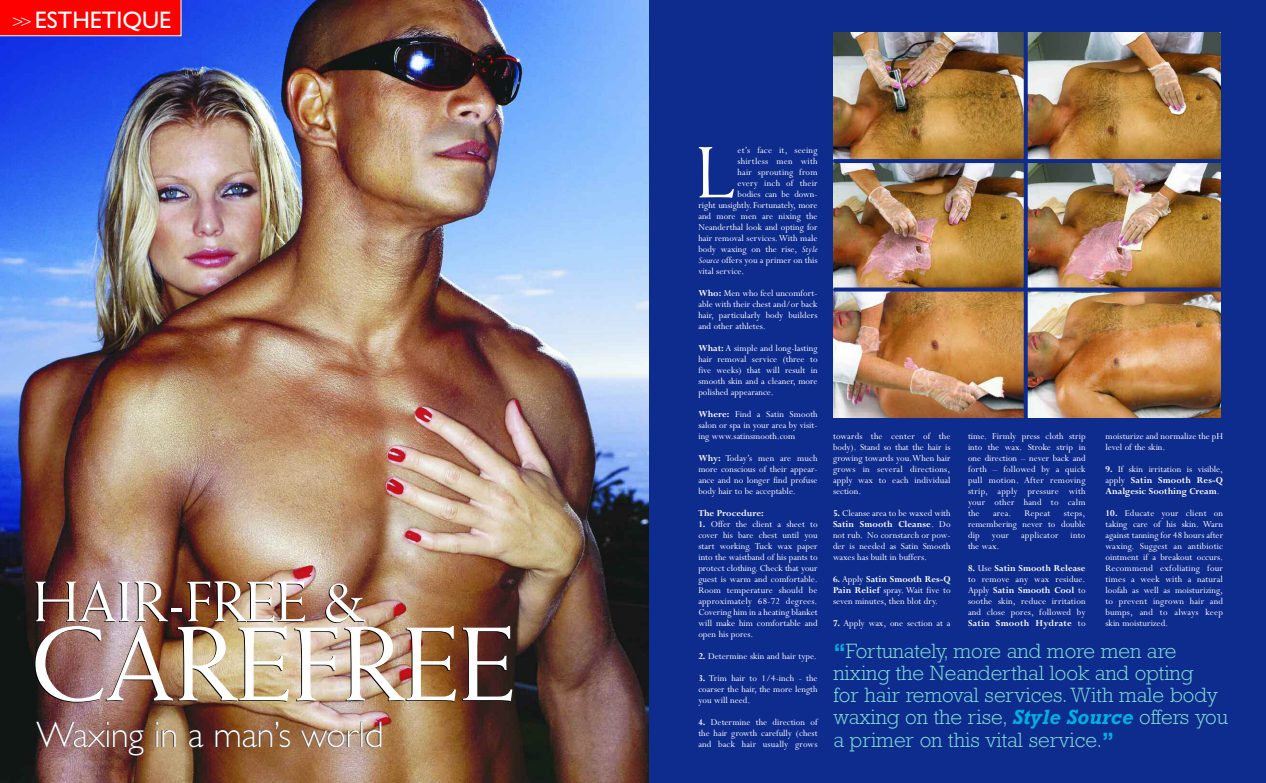
<style>
.page{position:relative;width:1266px;height:783px;background:#fff}
.page>*{position:absolute;margin:0;border:0;box-sizing:border-box;transform-origin:0 0}
.t1{font:105px "Weiss";color:#fff}
.t2{font:72.4px "Weiss";color:#fff}
.t3{font:57px "Weiss";color:#fff}
.t4{font:300 37px "Gill Sans";letter-spacing:-.02em;color:#fff}
.t5{font:24px "Gill Sans";color:#fff}
.t6{font:300 21px/22.3px "Rockwell";color:#7eddd3}
.t7{font:10px/11px "Perpetua";color:#fff;text-align:justify}
.t8{font:700 10px/11px "Perpetua";color:#fff;text-align:justify}
.t9{font:10px "Perpetua";letter-spacing:.02em;color:#fff}
.s1{font-weight:300;font-size:18px}
.s2{font-size:77px}
.s3{font-style:italic}
.s4{font-weight:700}
.s5{font-weight:400}
.s6{font-weight:700;color:#00b0e3}
.s7{font-weight:700;font-style:italic;color:#00b0e3}
</style>
<div class="page">
<div style="left:644px;top:0;width:622px;height:783px;background:#0e2b8e"></div>
<img style="left:834px;top:32px;width:386px;height:386px">
<hr style="left:834px;top:159px;width:396px;height:4px;background:#0e2b8e">
<svg style="left:834px;top:288px;width:387px;height:4px"></svg>
<svg style="left:1024px;top:32px;width:4px;height:386px"></svg>
<img style="left:0;top:0;width:648px;height:783px">
<div style="left:0;top:0;width:181px;height:36px;background:#f00"></div>
<h3 class="t5" style="left:12px;top:6px;width:161px"><span class="s1">&gt;&gt;</span>ESTHETIQUE</h3>
<h3 class="t3" style="left:33px;top:580px;width:336px">HAIR-FREE <span class="s2">&amp;</span></h3>
<h1 class="t1" style="left:30px;top:625px;width:488px">CAREFREE</h1>
<h3 class="t4" style="left:37px;top:720px;width:348px">Waxing in a man’s world</h3>
<h2 class="t2" style="left:695px;top:145px;width:40px">L</h2>
<p class="t9" style="left:738px;top:147px;width:81px">et’s face it, seeing</p>
<p class="t9" style="left:738px;top:158px;width:81px">shirtless men with</p>
<p class="t9" style="left:738px;top:169px;width:81px">hair sprouting from</p>
<p class="t9" style="left:738px;top:180px;width:81px">every inch of their</p>
<p class="t7" style="left:738px;top:190px;width:81px">bodies can be down-</p>
<p class="t7" style="left:698px;top:201px;width:121px">right unsightly.Fortunately, more</p>
<p class="t7" style="left:698px;top:212px;width:121px">and more men are nixing the</p>
<p class="t7" style="left:698px;top:223px;width:121px">Neanderthal look and opting for</p>
<p class="t7" style="left:698px;top:234px;width:121px">hair removal services.With male</p>
<p class="t7" style="left:698px;top:245px;width:121px">body waxing on the rise, <span class="s3">Style</span></p>
<p class="t7" style="left:698px;top:256px;width:121px"><span class="s3">Source</span> offers you a primer on this</p>
<p class="t7" style="left:698px;top:267px;width:48px">vital service.</p>
<p class="t7" style="left:698px;top:289px;width:121px"><span class="s4">Who:</span> Men who feel uncomfort&shy;able with their chest and/or back hair, particularly body builders and other athletes.</p>
<p class="t7" style="left:698px;top:344px;width:121px"><span class="s4">What:</span> A simple and long-lasting hair removal service (three to five weeks) that will result in smooth skin and a cleaner, more polished appearance.</p>
<p class="t7" style="left:698px;top:410px;width:121px"><span class="s4">Where:</span> Find a Satin Smooth salon or spa in your area by visit&shy;ing www.satinsmooth.com</p>
<p class="t7" style="left:698px;top:454px;width:121px"><span class="s4">Why:</span> Today’s men are much more conscious of their appear&shy;ance and no longer find profuse body hair to be acceptable.</p>
<p class="t8" style="left:698px;top:509px;width:67px">The Procedure:</p>
<p class="t7" style="left:698px;top:520px;width:121px"><span class="s4">1.</span> Offer the client a sheet to cover his bare chest until you start working. Tuck wax paper into the waistband of his pants to protect clothing. Check that your guest is warm and comfortable.<br>Room temperature should be approximately 68-72 degrees.<br>Covering him in a heating blanket will make him comfortable and open his pores.</p>
<p class="t7" style="left:698px;top:652px;width:120px"><span class="s4">2.</span> Determine skin and hair type.</p>
<p class="t7" style="left:698px;top:674px;width:121px"><span class="s4">3.</span> Trim hair to 1/4-inch - the coarser the hair, the more length you will need.</p>
<p class="t7" style="left:698px;top:718px;width:121px"><span class="s4">4.</span> Determine the direction of the hair growth carefully (chest and back hair usually grows</p>
<p class="t7" style="left:1106px;top:431px;width:119px">moisturize and normalize the pH level of the skin.</p>
<p class="t8" style="left:1106px;top:464px;width:119px">9. <span class="s5">If skin irritation is visible, apply</span> Satin Smooth Res-Q Analgesic Soothing Cream<span class="s5">.</span></p>
<p class="t7" style="left:1106px;top:508px;width:119px"><span class="s4">10.</span> Educate your client on taking care of his skin. Warn against tanning for 48 hours after waxing. Suggest an antibiotic ointment if a breakout occurs.<br>Recommend exfoliating four times a week with a natural loofah as well as moisturizing, to prevent ingrown hair and bumps, and to always keep skin moisturized.</p>
<h3 class="t6" style="left:833px;top:642px;width:396px"><span class="s6">“</span>Fortunately, more and more men are nixing the Neanderthal look and opting<br>for hair removal services. With male body waxing on the rise, <span class="s7">Style Source</span> offers you a primer on this vital service.<span class="s6">”</span></h3>
<p class="t7" style="left:968px;top:431px;width:119px">time. Firmly press cloth strip into the wax. Stroke strip in one direction – never back and forth – followed by a quick pull motion. After removing strip, apply pressure with your other hand to calm the</p>
<p class="t7" style="left:993px;top:508px;width:20px">area.</p>
<p class="t7" style="left:1024px;top:508px;width:28px">Repeat</p>
<p class="t7" style="left:833px;top:432px;width:119px">towards the center of the body). Stand so that the hair is growing towards you.When hair grows in several directions, apply wax to each individual section.</p>
<p class="t7" style="left:833px;top:509px;width:119px"><span class="s4">5.</span> Cleanse area to be waxed with <span class="s4">Satin Smooth Cleanse</span>. Do not rub. No cornstarch or pow&shy;der is needed as Satin Smooth waxes has built in buffers.</p>
<p class="t7" style="left:833px;top:575px;width:119px"><span class="s4">6.</span> Apply <span class="s4">Satin Smooth Res-Q Pain Relief</span> spray. Wait five to seven minutes, then blot dry.</p>
<p class="t7" style="left:833px;top:619px;width:119px"><span class="s4">7.</span> Apply wax, one section at a</p>
<p class="t7" style="left:968px;top:508px;width:119px;text-indent:96px">steps, remembering never to double dip your applicator into the wax.</p>
<p class="t7" style="left:968px;top:563px;width:119px"><span class="s4">8.</span> Use <span class="s4">Satin Smooth Release </span>to remove any wax residue.<br>Apply <span class="s4">Satin Smooth Cool</span> to soothe skin, reduce irritation and close pores, followed by <span class="s4">Satin Smooth Hydrate</span> to</p>
</div>
